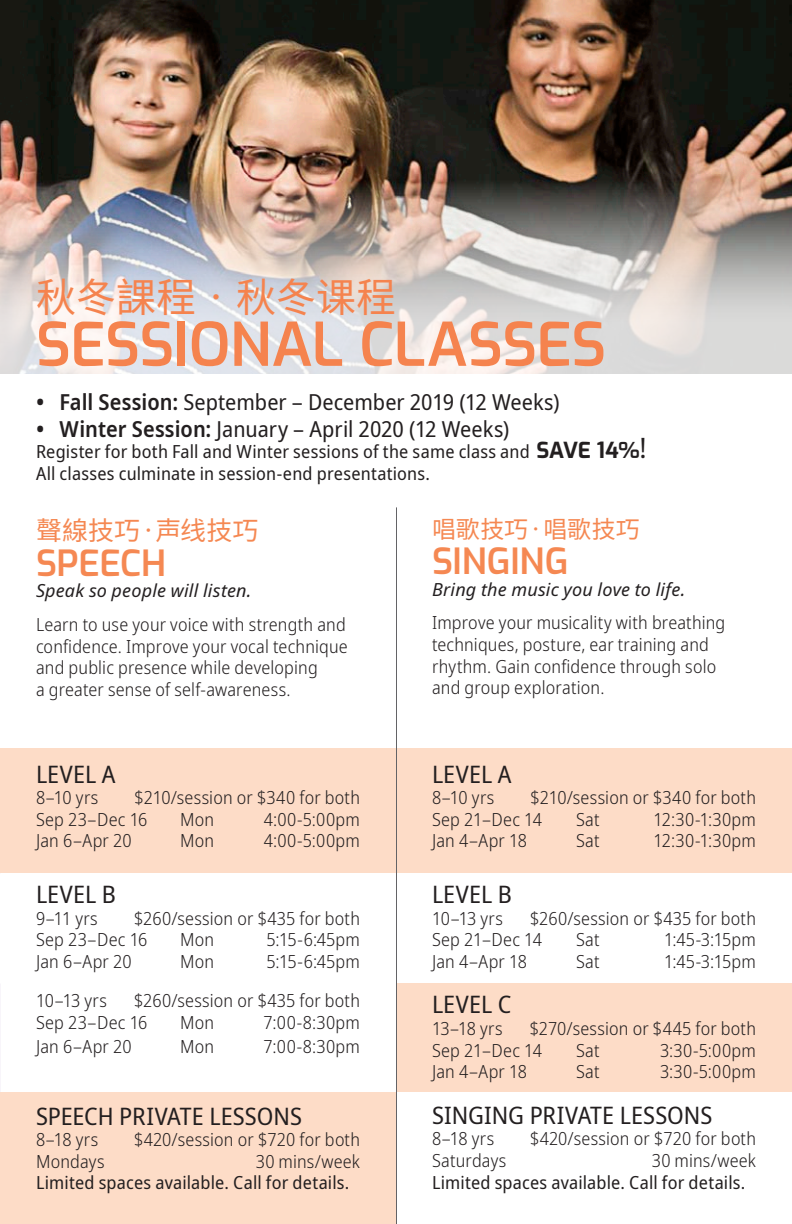
<style>
.page{position:relative;width:792px;height:1224px;background:#fff}
.page>*{position:absolute;margin:0;border:0;box-sizing:border-box;transform-origin:0 0}
.Headlines{font:600 60px "Exo";letter-spacing:-.01em;color:#f5834e}
.Headlines-2{font:40px "Noto Sans CJ Ksc";color:#f5834e}
.Class_titles{font:600 36px "Exo";letter-spacing:-.01em;color:#f58852}
.Class_titles-2{font:26px "Noto Sans CJ Ktc";color:#f58852}
.LEVEL{font:semi-condensed 24px "Noto Sans";color:#231f20}
.Body{font:semi-condensed 24px "Noto Sans";color:#231f20}
.Class_titles-3{font:24px "Noto Sans CJ Ktc";color:#f58852}
.Body-2{font:semi-condensed 22px "Noto Sans";color:#231f20}
.Body-3{font:300 semi-condensed 18px/21.6px "Noto Sans";letter-spacing:.01em;color:#231f20}
.Body-4{font:semi-condensed 18px "Noto Sans";letter-spacing:.01em;color:#231f20}
.LEVEL-2{font:300 semi-condensed 18px "Noto Sans";letter-spacing:.01em;color:#231f20}
.Tagline{font:italic 18px "Noto Sans";letter-spacing:.01em;color:#231f20}
.s1{font-weight:600}
.s2{font-family:"Exo";font-weight:700;font-stretch:normal;font-size:22px}
.s3{font-size:28px}
</style>
<div class="page">
<div style="left:396px;top:983px;width:396px;height:109px;background:#fddcc7"></div>
<div style="left:0;top:1092px;width:396px;height:132px;background:#fddcc7"></div>
<div style="left:0;top:748px;width:792px;height:125px;background:#fddcc7"></div>
<img style="left:0;top:0;width:792px;height:180px">
<img style="left:0;top:180px;width:792px;height:193px">
<hr style="left:396px;top:507px;width:1px;height:717px;background:#636366">
<p class="Headlines-2" style="left:36px;top:275px;width:361px">秋冬課程•秋冬课程</p>
<p class="Headlines" style="left:36px;top:299px;width:572px">SESSIONAL CLASSES</p>
<p class="Body-2" style="left:36px;top:387px;width:525px"><span class="s1">• Fall Session:</span> September – December 2019 (12 Weeks)</p>
<p class="Body-2" style="left:36px;top:413px;width:475px"><span class="s1">• Winter Session:</span> January – April 2020 (12 Weeks)</p>
<p class="Body-4" style="left:36px;top:439px;width:612px">Register for both Fall and Winter sessions of the same class and <span class="s2">SAVE 14%</span><span class="s3">!</span></p>
<p class="Body-4" style="left:36px;top:461px;width:396px">All classes culminate in session-end presentations.</p>
<p class="Class_titles-2" style="left:36px;top:516px;width:224px">聲線技巧•声线技巧</p>
<p class="Class_titles" style="left:36px;top:536px;width:132px">SPEECH</p>
<p class="Tagline" style="left:36px;top:578px;width:217px">Speak so people will listen.</p>
<p class="Body-3" style="left:36px;top:614px;width:313px">Learn to use your voice with strength and confidence. Improve your vocal technique and public presence while developing<br>a greater sense of self-awareness.</p>
<p class="LEVEL" style="left:36px;top:757px;width:81px">LEVEL A</p>
<p class="Body-3" style="left:36px;top:787px;width:64px">8–10 yrs</p>
<p class="Body-3" style="left:135px;top:787px;width:227px">$210/session or $340 for both</p>
<p class="Body-3" style="left:36px;top:809px;width:113px">Sep 23–Dec 16</p>
<p class="Body-3" style="left:180px;top:809px;width:36px">Mon</p>
<p class="Body-3" style="left:264px;top:809px;width:98px">4:00-5:00pm</p>
<p class="Body-3" style="left:36px;top:831px;width:97px">Jan 6–Apr 20</p>
<p class="Body-3" style="left:180px;top:831px;width:36px">Mon</p>
<p class="Body-3" style="left:264px;top:831px;width:98px">4:00-5:00pm</p>
<p class="LEVEL" style="left:36px;top:878px;width:81px">LEVEL B</p>
<p class="Body-3" style="left:36px;top:908px;width:63px">9–11 yrs</p>
<p class="Body-3" style="left:134px;top:908px;width:227px">$260/session or $435 for both</p>
<p class="Body-3" style="left:36px;top:929px;width:113px">Sep 23–Dec 16</p>
<p class="Body-3" style="left:180px;top:929px;width:36px">Mon</p>
<p class="Body-3" style="left:266px;top:929px;width:95px">5:15-6:45pm</p>
<p class="Body-3" style="left:36px;top:951px;width:97px">Jan 6–Apr 20</p>
<p class="Body-3" style="left:180px;top:951px;width:36px">Mon</p>
<p class="Body-3" style="left:266px;top:951px;width:95px">5:15-6:45pm</p>
<p class="Body-3" style="left:36px;top:991px;width:72px">10–13 yrs</p>
<p class="Body-3" style="left:134px;top:991px;width:227px">$260/session or $435 for both</p>
<p class="Body-3" style="left:36px;top:1012px;width:113px">Sep 23–Dec 16</p>
<p class="Body-3" style="left:180px;top:1012px;width:36px">Mon</p>
<p class="Body-3" style="left:264px;top:1012px;width:98px">7:00-8:30pm</p>
<p class="Body-3" style="left:36px;top:1036px;width:97px">Jan 6–Apr 20</p>
<p class="Body-3" style="left:180px;top:1036px;width:36px">Mon</p>
<p class="Body-3" style="left:264px;top:1036px;width:98px">7:00-8:30pm</p>
<p class="LEVEL" style="left:36px;top:1099px;width:268px">SPEECH PRIVATE LESSONS</p>
<p class="LEVEL-2" style="left:36px;top:1127px;width:64px">8–18 yrs</p>
<p class="LEVEL-2" style="left:134px;top:1127px;width:227px">$420/session or $720 for both</p>
<p class="Body-3" style="left:36px;top:1151px;width:70px">Mondays</p>
<p class="Body-3" style="left:256px;top:1151px;width:106px">30 mins/week</p>
<p class="Body-4" style="left:36px;top:1170px;width:315px">Limited spaces available. Call for details.</p>
<p class="Class_titles-3" style="left:432px;top:516px;width:209px">唱歌技巧•唱歌技巧</p>
<p class="Class_titles" style="left:432px;top:534px;width:138px">SINGING</p>
<p class="Tagline" style="left:432px;top:576px;width:255px">Bring the music you love to life.</p>
<p class="Body-3" style="left:432px;top:612px;width:295px">Improve your musicality with breathing techniques, posture, ear training and rhythm. Gain confidence through solo and group exploration.</p>
<p class="LEVEL" style="left:432px;top:757px;width:81px">LEVEL A</p>
<p class="Body-3" style="left:432px;top:787px;width:64px">8–10 yrs</p>
<p class="Body-3" style="left:531px;top:787px;width:227px">$210/session or $340 for both</p>
<p class="Body-3" style="left:432px;top:809px;width:111px">Sep 21–Dec 14</p>
<p class="Body-3" style="left:576px;top:809px;width:25px">Sat</p>
<p class="Body-3" style="left:653px;top:809px;width:104px">12:30-1:30pm</p>
<p class="Body-3" style="left:432px;top:831px;width:97px">Jan 4–Apr 18</p>
<p class="Body-3" style="left:576px;top:831px;width:25px">Sat</p>
<p class="Body-3" style="left:653px;top:831px;width:104px">12:30-1:30pm</p>
<p class="LEVEL" style="left:432px;top:878px;width:81px">LEVEL B</p>
<p class="Body-3" style="left:432px;top:908px;width:72px">10–13 yrs</p>
<p class="Body-3" style="left:530px;top:908px;width:227px">$260/session or $435 for both</p>
<p class="Body-3" style="left:432px;top:929px;width:111px">Sep 21–Dec 14</p>
<p class="Body-3" style="left:576px;top:929px;width:25px">Sat</p>
<p class="Body-3" style="left:664px;top:929px;width:93px">1:45-3:15pm</p>
<p class="Body-3" style="left:432px;top:951px;width:97px">Jan 4–Apr 18</p>
<p class="Body-3" style="left:576px;top:951px;width:25px">Sat</p>
<p class="Body-3" style="left:664px;top:951px;width:93px">1:45-3:15pm</p>
<p class="LEVEL" style="left:432px;top:988px;width:81px">LEVEL C</p>
<p class="LEVEL-2" style="left:432px;top:1016px;width:72px">13–18 yrs</p>
<p class="LEVEL-2" style="left:530px;top:1016px;width:228px">$270/session or $445 for both</p>
<p class="Body-3" style="left:432px;top:1040px;width:111px">Sep 21–Dec 14</p>
<p class="Body-3" style="left:576px;top:1040px;width:25px">Sat</p>
<p class="Body-3" style="left:660px;top:1040px;width:97px">3:30-5:00pm</p>
<p class="Body-3" style="left:432px;top:1061px;width:97px">Jan 4–Apr 18</p>
<p class="Body-3" style="left:576px;top:1061px;width:25px">Sat</p>
<p class="Body-3" style="left:660px;top:1061px;width:97px">3:30-5:00pm</p>
<p class="Body" style="left:432px;top:1098px;width:282px">SINGING PRIVATE LESSONS</p>
<p class="Body-3" style="left:432px;top:1129px;width:64px">8–18 yrs</p>
<p class="Body-3" style="left:530px;top:1129px;width:227px">$420/session or $720 for both</p>
<p class="Body-3" style="left:432px;top:1150px;width:76px">Saturdays</p>
<p class="Body-3" style="left:652px;top:1150px;width:106px">30 mins/week</p>
<p class="Body-4" style="left:432px;top:1170px;width:315px">Limited spaces available. Call for details.</p>
</div>
